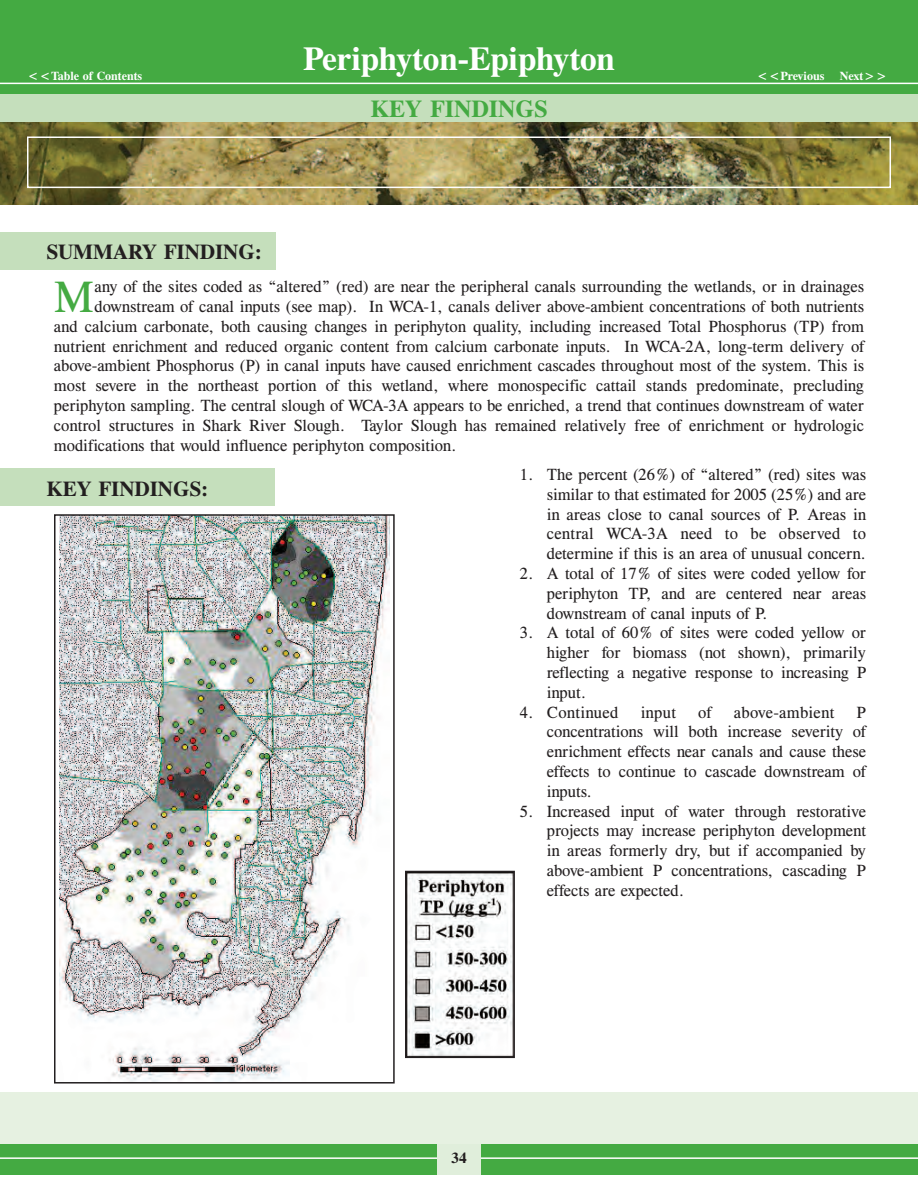
<style>
.page{position:relative;width:918px;height:1188px;background:#fff}
.page>*{position:absolute;margin:0;border:0;box-sizing:border-box;transform-origin:0 0}
.t1{font:44.7px "Times E";color:#44aa42}
.t2{font:700 33px "Times E";color:#fff}
.t3{font:700 24px "Times E";color:#44aa42}
.t4{font:700 21px "Times E";color:#231f20}
.t5{font:16.5px/19.8px "Times E";color:#231f20}
.t6{font:16.5px "Times E";letter-spacing:.02em;color:#231f20}
.t7{font:700 15px "Times E";color:#231f20}
.t8{font:700 12px "Times E";color:#fff}
</style>
<div class="page">
<div style="left:0;top:1092px;width:918px;height:56px;background:#e6f1e1"></div>
<div style="left:0;top:1144px;width:918px;height:30px;background:#44aa42"></div>
<hr style="left:0;top:1157px;width:918px;height:2px;background:#fff">
<div style="left:437px;top:1144px;width:44px;height:30px;background:#e0eedb"></div>
<img style="left:0;top:122px;width:918px;height:83px">
<div style="left:0;top:28px;width:918px;height:94px;background:#c5dfbc"></div>
<div style="left:0;top:0;width:918px;height:94px;background:#44aa42"></div>
<hr style="left:0;top:83px;width:918px;height:1px;background:#fff">
<div style="left:27px;top:136px;width:864px;height:52px;border:2px solid #fff"></div>
<div style="left:0;top:232px;width:276px;height:38px;background:#c5dfbc"></div>
<img style="left:59px;top:517px;width:330px;height:564px">
<div style="left:54px;top:514px;width:341px;height:570px;border:2px solid #231f20"></div>
<img style="left:408px;top:874px;width:104px;height:181px">
<div style="left:405px;top:871px;width:110px;height:187px;border:2px solid #231f20"></div>
<div style="left:0;top:468px;width:275px;height:38px;background:#c5dfbc"></div>
<h2 class="t2" style="left:303px;top:47px;width:313px">Periphyton-Epiphyton</h2>
<h3 class="t3" style="left:371px;top:101px;width:178px">KEY FINDINGS</h3>
<p class="t8" style="left:27px;top:71px;width:117px">&lt;&lt;Table of Contents</p>
<p class="t8" style="left:756px;top:71px;width:70px">&lt;&lt;Previous</p>
<p class="t8" style="left:840px;top:71px;width:49px">Next&gt;&gt;</p>
<p class="t4" style="left:46px;top:245px;width:217px">SUMMARY FINDING:</p>
<h1 class="t1" style="left:54px;top:282px;width:42px">M</h1>
<p class="t5" style="left:94px;top:278px;width:771px">any of the sites coded as “altered” (red) are near the peripheral canals surrounding the wetlands, or in drainages</p>
<p class="t5" style="left:94px;top:298px;width:771px">downstream of canal inputs (see map). In WCA-1, canals deliver above-ambient concentrations of both nutrients</p>
<p class="t5" style="left:54px;top:318px;width:812px">and calcium carbonate, both causing changes in periphyton quality, including increased Total Phosphorus (TP) from</p>
<p class="t5" style="left:54px;top:338px;width:812px">nutrient enrichment and reduced organic content from calcium carbonate inputs. In WCA-2A, long-term delivery of</p>
<p class="t5" style="left:54px;top:358px;width:812px">above-ambient Phosphorus (P) in canal inputs have caused enrichment cascades throughout most of the system. This is</p>
<p class="t5" style="left:54px;top:377px;width:812px">most severe in the northeast portion of this wetland, where monospecific cattail stands predominate, precluding</p>
<p class="t5" style="left:54px;top:397px;width:812px">periphyton sampling. The central slough of WCA-3A appears to be enriched, a trend that continues downstream of water</p>
<p class="t5" style="left:54px;top:417px;width:812px">control structures in Shark River Slough. Taylor Slough has remained relatively free of enrichment or hydrologic</p>
<p class="t5" style="left:54px;top:437px;width:404px">modifications that would influence periphyton composition.</p>
<p class="t5" style="left:547px;top:466px;width:321px">The percent (26%) of “altered” (red) sites was similar to that estimated for 2005 (25%) and are in areas close to canal sources of P. Areas in central WCA-3A need to be observed to determine if this is an area of unusual concern.<br>A total of 17% of sites were coded yellow for periphyton TP, and are centered near areas downstream of canal inputs of P.<br>A total of 60% of sites were coded yellow or higher for biomass (not shown), primarily reflecting a negative response to increasing P input.<br>Continued</p>
<p class="t5" style="left:520px;top:466px;width:15px">1.</p>
<p class="t4" style="left:46px;top:481px;width:163px">KEY FINDINGS:</p>
<p class="t5" style="left:520px;top:565px;width:15px">2.</p>
<p class="t5" style="left:520px;top:625px;width:15px">3.</p>
<p class="t5" style="left:641px;top:704px;width:37px">input</p>
<p class="t5" style="left:698px;top:704px;width:15px">of</p>
<p class="t6" style="left:734px;top:706px;width:102px">above-ambient</p>
<p class="t5" style="left:520px;top:704px;width:15px">4.</p>
<p class="t5" style="left:547px;top:704px;width:321px;text-indent:310px">P concentrations will both increase severity of enrichment effects near canals and cause these effects to continue to cascade downstream of inputs.<br>Increased input of water through restorative projects may increase periphyton development in areas formerly dry, but if accompanied by above-ambient P concentrations, cascading P effects are expected.</p>
<p class="t5" style="left:520px;top:803px;width:15px">5.</p>
<p class="t7" style="left:452px;top:1153px;width:16px">34</p>
</div>
